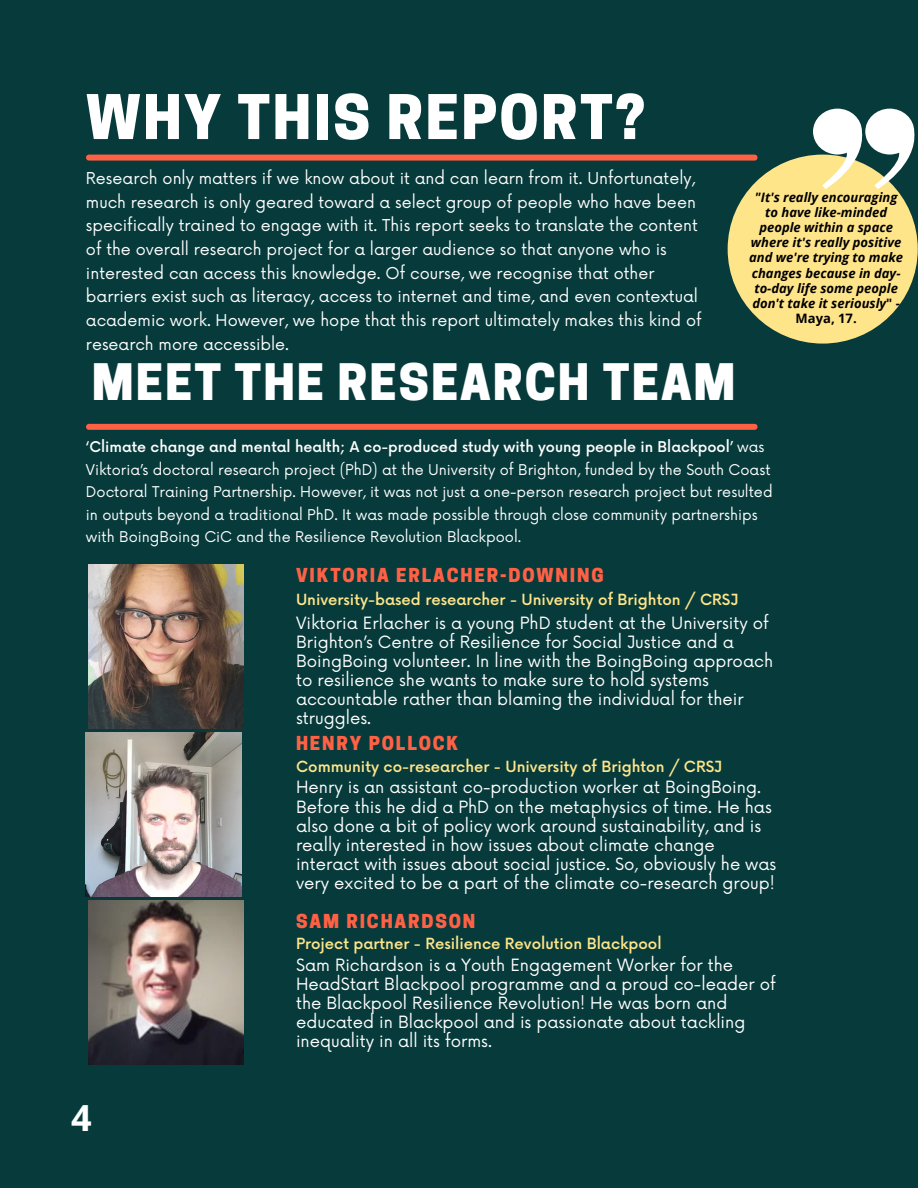
<style>
.page{position:relative;width:918px;height:1188px;background:#073a3b}
.page>*{position:absolute;margin:0;border:0;box-sizing:border-box;transform-origin:0 0}
.t1{font:800 57.75px "Cooper Hewitt";letter-spacing:.04em;color:#fff}
.t2{font:800 47.25px "Cooper Hewitt";letter-spacing:.04em;color:#fff}
.t3{font:700 36px "Open Sans";color:#fff}
.t4{font:800 18px "Cooper Hewitt";letter-spacing:.1em;color:#ff6145}
.t5{font:16.5px/19.2px "Now";color:#fff}
.t6{font:15.9px/23.7px "Now";color:#fff}
.t7{font:500 15px "Now";color:#ffe589}
.t8{font:14.4px/22.5px "Now";color:#fff}
.t9{font:italic 700 13.05px/15.1px "Open Sans";color:#000;text-align:center}
.s1{font-weight:500}
.s2{font-style:normal}
</style>
<div class="page">
<div style="left:89px;top:155px;width:666px;height:5px;background:#ff6145"></div>
<div style="left:89px;top:424px;width:666px;height:6px;background:#ff6145"></div>
<img style="left:86px;top:732px;width:155px;height:165px">
<img style="left:88px;top:900px;width:156px;height:164px">
<img style="left:88px;top:564px;width:156px;height:165px">
<div style="left:728px;top:155px;width:190px;height:189px;background:#ffe589;border-radius:50%"></div>
<svg style="left:813px;top:109px;width:102px;height:80px"></svg>
<h1 class="t1" style="left:86px;top:96px;width:560px">WHY THIS REPORT?</h1>
<p class="t6" style="left:86px;top:167px;width:617px">Research only matters if we know about it and can learn from it. Unfortunately, much research is only geared toward a select group of people who have been specifically trained to engage with it. This report seeks to translate the content of the overall research project for a larger audience so that anyone who is interested can access this knowledge. Of course, we recognise that other barriers exist such as literacy, access to internet and time, and even contextual academic work. However, we hope that this report ultimately makes this kind of research more accessible.</p>
<h2 class="t2" style="left:92px;top:365px;width:645px">MEET THE RESEARCH TEAM</h2>
<p class="t8" style="left:86px;top:437px;width:688px"><span class="s1">‘Climate change and mental health; A co-produced study with young people in Blackpool’</span> was Viktoria’s doctoral research project (PhD) at the University of Brighton, funded by the South Coast Doctoral Training Partnership. However, it was not just a one-person research project but resulted in outputs beyond a traditional PhD. It was made possible through close community partnerships with BoingBoing CiC and the Resilience Revolution Blackpool.</p>
<p class="t9" style="left:749px;top:189px;width:155px">"It's really encouraging to have like-minded people within a space where it's really positive and we're trying to make changes because in day&shy;to-day life some people don't take it seriously<span class="s2">" -<br>Maya, 17.</span></p>
<p class="t4" style="left:296px;top:568px;width:309px">VIKTORIA ERLACHER-DOWNING</p>
<p class="t7" style="left:296px;top:591px;width:444px">University-based researcher - University of Brighton / CRSJ</p>
<p class="t5" style="left:296px;top:614px;width:479px">Viktoria Erlacher is a young PhD student at the University of Brighton’s Centre of Resilience for Social Justice and a BoingBoing volunteer. In line with the BoingBoing approach to resilience she wants to make sure to hold systems accountable rather than blaming the individual for their struggles.</p>
<p class="t4" style="left:296px;top:737px;width:164px">HENRY POLLOCK</p>
<p class="t7" style="left:296px;top:758px;width:428px">Community co-researcher - University of Brighton / CRSJ</p>
<p class="t5" style="left:296px;top:779px;width:482px">Henry is an assistant co-production worker at BoingBoing.<br>Before this he did a PhD on the metaphysics of time. He has also done a bit of policy work around sustainability, and is really interested in how issues about climate change interact with issues about social justice. So, obviously he was very excited to be a part of the climate co-research group!</p>
<h3 class="t3" style="left:71px;top:1092px;width:22px">4</h3>
<p class="t4" style="left:296px;top:914px;width:181px">SAM RICHARDSON</p>
<p class="t5" style="left:296px;top:956px;width:481px">Sam Richardson is a Youth Engagement Worker for the HeadStart Blackpool programme and a proud co-leader of the Blackpool Resilience Revolution! He was born and educated in Blackpool and is passionate about tackling inequality in all its forms.</p>
<p class="t7" style="left:296px;top:935px;width:367px">Project partner - Resilience Revolution Blackpool</p>
</div>
